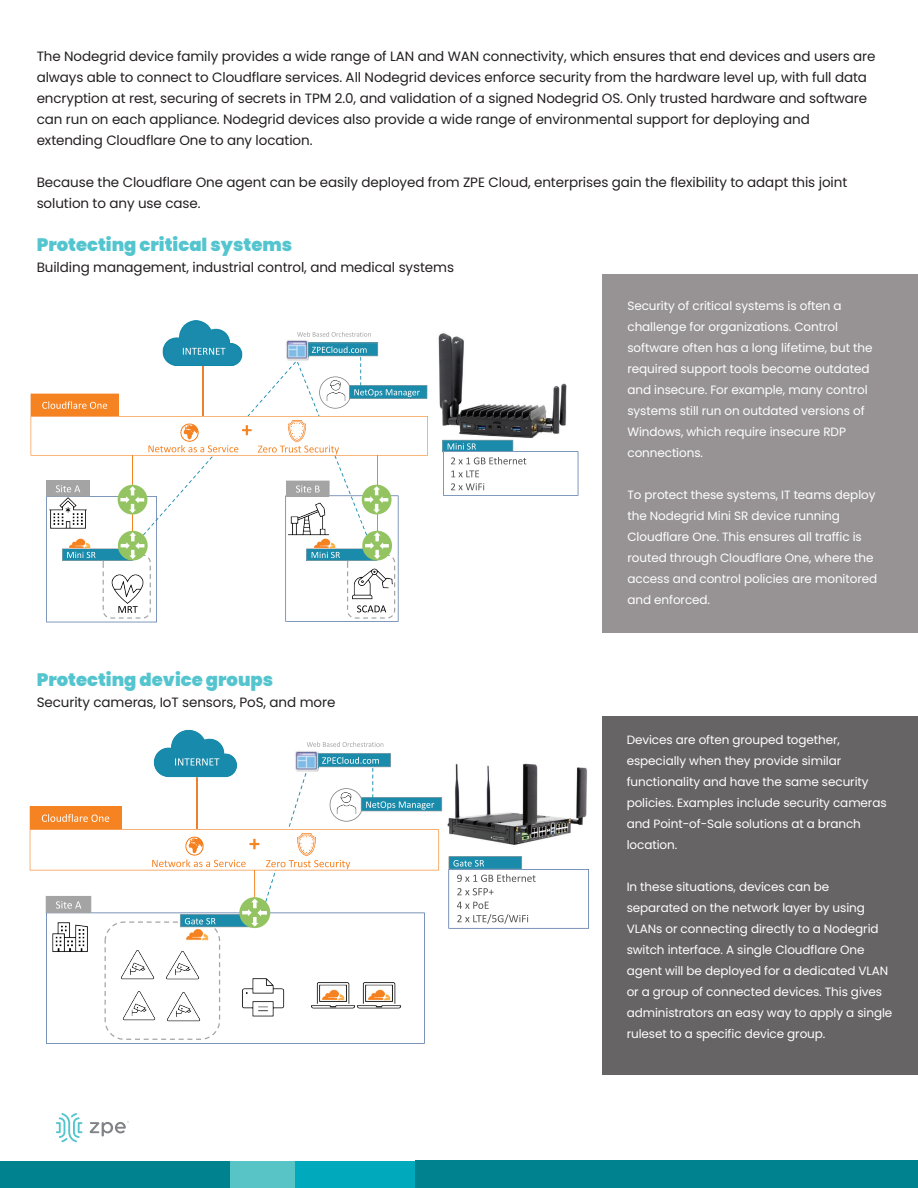
<style>
.page{position:relative;width:918px;height:1188px;background:#fff}
.page>*{position:absolute;margin:0;border:0;box-sizing:border-box;transform-origin:0 0}
.t1{font:900 18px "Poppins";color:#54c5cf}
.t2{font:13.5px/21px "Poppins";letter-spacing:-.005em;color:#231f20}
.t3{font:12px/21px "Poppins";letter-spacing:-.005em;color:#fff}
</style>
<div class="page">
<div style="left:603px;top:716px;width:315px;height:358px;background:#666464"></div>
<div style="left:603px;top:274px;width:315px;height:358px;background:#979395"></div>
<div style="left:0;top:1161px;width:915px;height:27px;background:#00828f"></div>
<div style="left:230px;top:1161px;width:688px;height:27px;background:#59c4c6"></div>
<div style="left:295px;top:1161px;width:608px;height:27px;background:#00aabc"></div>
<div style="left:416px;top:1161px;width:502px;height:27px;background:#00828f"></div>
<svg style="left:56px;top:1113px;width:26px;height:29px"></svg>
<svg style="left:89px;top:1121px;width:40px;height:16px"></svg>
<img style="left:438px;top:333px;width:129px;height:107px">
<svg style="left:442px;top:440px;width:136px;height:56px"></svg>
<svg style="left:297px;top:332px;width:74px;height:5px"></svg>
<img style="left:286px;top:340px;width:22px;height:3px">
<img style="left:165px;top:320px;width:66px;height:23px">
<svg style="left:31px;top:343px;width:397px;height:279px"></svg>
<svg style="left:46px;top:1040px;width:379px;height:4px"></svg>
<img style="left:447px;top:763px;width:141px;height:82px">
<svg style="left:448px;top:856px;width:141px;height:73px"></svg>
<svg style="left:307px;top:742px;width:76px;height:5px"></svg>
<img style="left:295px;top:751px;width:23px;height:2px">
<img style="left:157px;top:729px;width:68px;height:24px">
<svg style="left:30px;top:753px;width:412px;height:287px"></svg>
<p class="t2" style="left:37px;top:46px;width:840px">The Nodegrid device family provides a wide range of LAN and WAN connectivity, which ensures that end devices and users are always able to connect to Cloudflare services. All Nodegrid devices enforce security from the hardware level up, with full data encryption at rest, securing of secrets in TPM 2.0, and validation of a signed Nodegrid OS. Only trusted hardware and software can run on each appliance. Nodegrid devices also provide a wide range of environmental support for deploying and extending Cloudflare One to any location.</p>
<p class="t2" style="left:37px;top:172px;width:812px">Because the Cloudflare One agent can be easily deployed from ZPE Cloud, enterprises gain the flexibility to adapt this joint solution to any use case.</p>
<h1 class="t1" style="left:37px;top:234px;width:257px">Protecting critical systems</h1>
<p class="t2" style="left:37px;top:257px;width:419px">Building management, industrial control, and medical systems</p>
<h1 class="t1" style="left:37px;top:669px;width:238px">Protecting device groups</h1>
<p class="t2" style="left:37px;top:692px;width:300px">Security cameras, IoT sensors, PoS, and more</p>
<p class="t3" style="left:627px;top:295px;width:247px">Security of critical systems is often a challenge for organizations. Control software often has a long lifetime, but the required support tools become outdated and insecure. For example, many control systems still run on outdated versions of Windows, which require insecure RDP connections.</p>
<p class="t3" style="left:627px;top:484px;width:251px">To protect these systems, IT teams deploy the Nodegrid Mini SR device running Cloudflare One. This ensures all traffic is routed through Cloudflare One, where the access and control policies are monitored and enforced.</p>
<p class="t3" style="left:627px;top:729px;width:261px">Devices are often grouped together, especially when they provide similar functionality and have the same security policies. Examples include security cameras and Point-of-Sale solutions at a branch location.</p>
<p class="t3" style="left:627px;top:876px;width:267px">In these situations, devices can be separated on the network layer by using VLANs or connecting directly to a Nodegrid switch interface. A single Cloudflare One agent will be deployed for a dedicated VLAN or a group of connected devices. This gives administrators an easy way to apply a single ruleset to a specific device group.</p>
</div>
